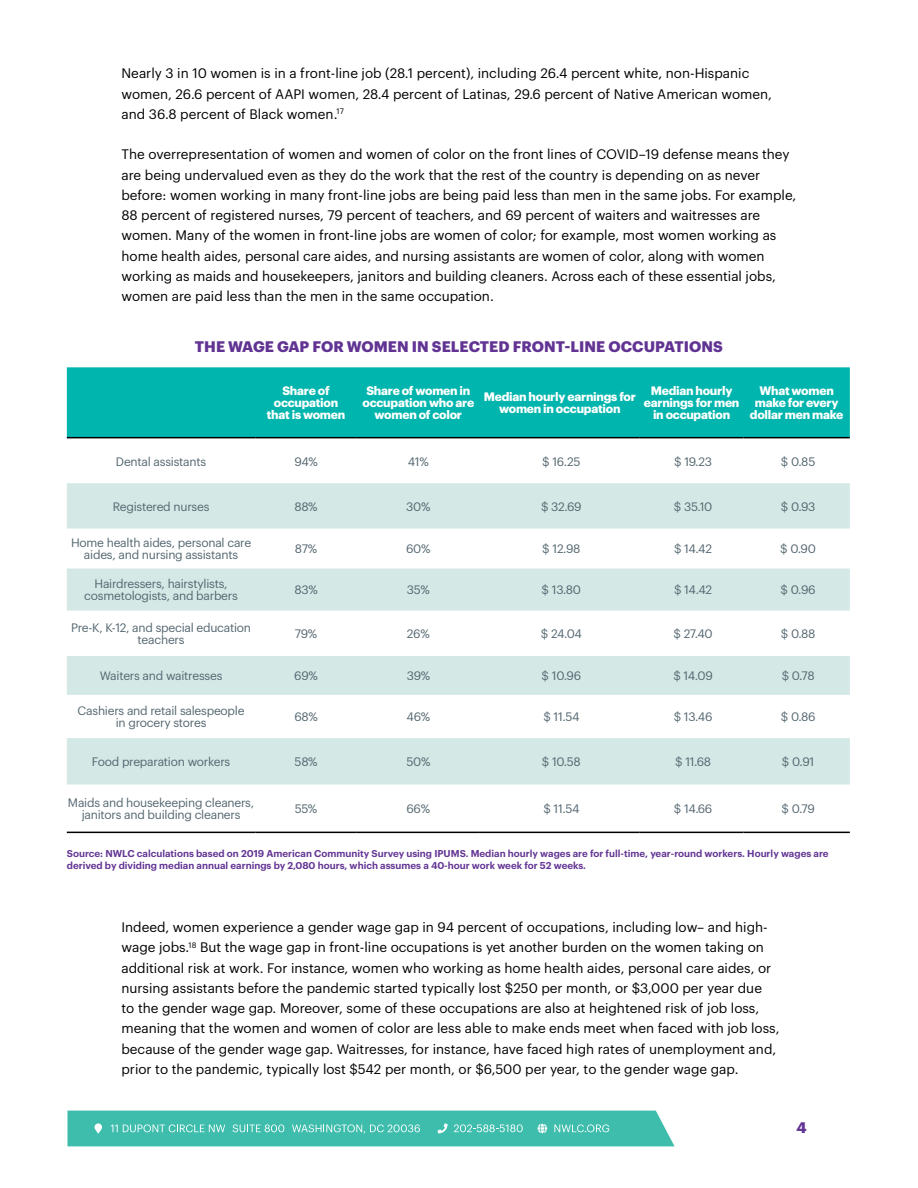
<style>
.page{position:relative;width:918px;height:1188px;background:#fff}
.page>*{position:absolute;margin:0;border:0;box-sizing:border-box;transform-origin:0 0}
.t1{font:700 15px "Graphik";letter-spacing:.005em;color:#613393}
.t2{font:13.5px/20.2px "Graphik";color:#000}
.t3{font:12px/12px "Graphik";letter-spacing:-.02em;color:#546670;text-align:center}
.t4{font:700 12px/12px "Graphik";letter-spacing:-.02em;color:#fff;text-align:center}
.t5{font:600 9.75px/11.7px "Graphik";color:#633594}
</style>
<div class="page">
<svg style="left:67px;top:1111px;width:608px;height:35px;background:#4ac1b2"></svg>
<div style="left:67px;top:367px;width:783px;height:70px;background:#00b5ad"></div>
<svg style="left:67px;top:438px;width:783px;height:394px"></svg>
<svg style="left:67px;top:483px;width:783px;height:301px;fill:#d4e9e6"></svg>
<hr style="left:67px;top:437px;width:188px;height:1px;background:#000">
<hr style="left:255px;top:437px;width:102px;height:1px;background:#000">
<hr style="left:357px;top:437px;width:123px;height:1px;background:#000">
<hr style="left:480px;top:437px;width:160px;height:1px;background:#000">
<hr style="left:640px;top:437px;width:103px;height:1px;background:#000">
<hr style="left:743px;top:437px;width:107px;height:1px;background:#000">
<hr style="left:67px;top:832px;width:188px;height:1px;background:#000">
<hr style="left:255px;top:832px;width:102px;height:1px;background:#000">
<hr style="left:357px;top:832px;width:123px;height:1px;background:#000">
<hr style="left:480px;top:832px;width:160px;height:1px;background:#000">
<hr style="left:640px;top:832px;width:103px;height:1px;background:#000">
<hr style="left:743px;top:832px;width:107px;height:1px;background:#000">
<p class="t2" style="left:122px;top:62px;width:652px">Nearly 3 in 10 women is in a front-line job (28.1 percent), including 26.4 percent white, non-Hispanic women, 26.6 percent of AAPI women, 28.4 percent of Latinas, 29.6 percent of Native American women, and 36.8 percent of Black women.<sup>17</sup></p>
<p class="t2" style="left:121px;top:143px;width:676px">The overrepresentation of women and women of color on the front lines of COVID–19 defense means they are being undervalued even as they do the work that the rest of the country is depending on as never before: women working in many front-line jobs are being paid less than men in the same jobs. For example, 88 percent of registered nurses, 79 percent of teachers, and 69 percent of waiters and waitresses are women. Many of the women in front-line jobs are women of color; for example, most women working as home health aides, personal care aides, and nursing assistants are women of color, along with women working as maids and housekeepers, janitors and building cleaners. Across each of these essential jobs, women are paid less than the men in the same occupation.</p>
<p class="t1" style="left:195px;top:335px;width:530px">THE WAGE GAP FOR WOMEN IN SELECTED FRONT-LINE OCCUPATIONS</p>
<p class="t4" style="left:267px;top:384px;width:80px">Share of occupation that is women</p>
<p class="t4" style="left:363px;top:384px;width:113px">Share of women in occupation who are women of color</p>
<p class="t4" style="left:484px;top:390px;width:154px">Median hourly earnings for women in occupation</p>
<p class="t4" style="left:644px;top:384px;width:97px">Median hourly earnings for men in occupation</p>
<p class="t4" style="left:750px;top:384px;width:95px">What women make for every dollar men make</p>
<p class="t3" style="left:116px;top:454px;width:92px">Dental assistants</p>
<p class="t3" style="left:294px;top:454px;width:25px">94%</p>
<p class="t3" style="left:408px;top:454px;width:22px">41%</p>
<p class="t3" style="left:542px;top:454px;width:40px">$ 16.25</p>
<p class="t3" style="left:674px;top:454px;width:39px">$ 19.23</p>
<p class="t3" style="left:781px;top:454px;width:36px">$ 0.85</p>
<p class="t3" style="left:113px;top:499px;width:98px">Registered nurses</p>
<p class="t3" style="left:295px;top:499px;width:25px">88%</p>
<p class="t3" style="left:406px;top:499px;width:26px">30%</p>
<p class="t3" style="left:541px;top:499px;width:42px">$ 32.69</p>
<p class="t3" style="left:674px;top:499px;width:40px">$ 35.10</p>
<p class="t3" style="left:781px;top:499px;width:36px">$ 0.93</p>
<p class="t3" style="left:71px;top:536px;width:182px">Home health aides, personal care aides, and nursing assistants</p>
<p class="t3" style="left:295px;top:542px;width:24px">87%</p>
<p class="t3" style="left:406px;top:542px;width:26px">60%</p>
<p class="t3" style="left:542px;top:542px;width:40px">$ 12.98</p>
<p class="t3" style="left:674px;top:542px;width:40px">$ 14.42</p>
<p class="t3" style="left:780px;top:542px;width:37px">$ 0.90</p>
<p class="t3" style="left:84px;top:577px;width:155px">Hairdressers, hairstylists, cosmetologists, and barbers</p>
<p class="t3" style="left:294px;top:583px;width:25px">83%</p>
<p class="t3" style="left:407px;top:583px;width:24px">35%</p>
<p class="t3" style="left:542px;top:583px;width:41px">$ 13.80</p>
<p class="t3" style="left:674px;top:583px;width:40px">$ 14.42</p>
<p class="t3" style="left:781px;top:583px;width:36px">$ 0.96</p>
<p class="t3" style="left:71px;top:621px;width:182px">Pre-K, K-12, and special education teachers</p>
<p class="t3" style="left:295px;top:627px;width:24px">79%</p>
<p class="t3" style="left:407px;top:627px;width:24px">26%</p>
<p class="t3" style="left:541px;top:627px;width:42px">$ 24.04</p>
<p class="t3" style="left:673px;top:627px;width:41px">$ 27.40</p>
<p class="t3" style="left:781px;top:627px;width:36px">$ 0.88</p>
<p class="t3" style="left:100px;top:669px;width:124px">Waiters and waitresses</p>
<p class="t3" style="left:294px;top:669px;width:25px">69%</p>
<p class="t3" style="left:407px;top:669px;width:25px">39%</p>
<p class="t3" style="left:542px;top:669px;width:41px">$ 10.96</p>
<p class="t3" style="left:673px;top:669px;width:41px">$ 14.09</p>
<p class="t3" style="left:782px;top:669px;width:34px">$ 0.78</p>
<p class="t3" style="left:78px;top:704px;width:168px">Cashiers and retail salespeople in grocery stores</p>
<p class="t3" style="left:294px;top:710px;width:25px">68%</p>
<p class="t3" style="left:407px;top:710px;width:25px">46%</p>
<p class="t3" style="left:543px;top:710px;width:38px">$ 11.54</p>
<p class="t3" style="left:674px;top:710px;width:40px">$ 13.46</p>
<p class="t3" style="left:781px;top:710px;width:36px">$ 0.86</p>
<p class="t3" style="left:92px;top:755px;width:140px">Food preparation workers</p>
<p class="t3" style="left:295px;top:755px;width:24px">58%</p>
<p class="t3" style="left:406px;top:755px;width:26px">50%</p>
<p class="t3" style="left:542px;top:755px;width:41px">$ 10.58</p>
<p class="t3" style="left:675px;top:755px;width:37px">$ 11.68</p>
<p class="t3" style="left:782px;top:755px;width:34px">$ 0.91</p>
<p class="t3" style="left:68px;top:796px;width:188px">Maids and housekeeping cleaners, janitors and building cleaners</p>
<p class="t3" style="left:295px;top:802px;width:24px">55%</p>
<p class="t3" style="left:407px;top:802px;width:25px">66%</p>
<p class="t3" style="left:543px;top:802px;width:38px">$ 11.54</p>
<p class="t3" style="left:674px;top:802px;width:40px">$ 14.66</p>
<p class="t3" style="left:782px;top:802px;width:35px">$ 0.79</p>
<p class="t5" style="left:67px;top:847px;width:763px">Source: NWLC calculations based on 2019 American Community Survey using IPUMS. Median hourly wages are for full-time, year-round workers. Hourly wages are derived by dividing median annual earnings by 2,080 hours, which assumes a 40-hour work week for 52 weeks.</p>
<p class="t2" style="left:122px;top:916px;width:660px">Indeed, women experience a gender wage gap in 94 percent of occupations, including low– and high&shy;wage jobs.<sup>18</sup> But the wage gap in front-line occupations is yet another burden on the women taking on additional risk at work. For instance, women who working as home health aides, personal care aides, or nursing assistants before the pandemic started typically lost $250 per month, or $3,000 per year due<br>to the gender wage gap. Moreover, some of these occupations are also at heightened risk of job loss, meaning that the women and women of color are less able to make ends meet when faced with job loss, because of the gender wage gap. Waitresses, for instance, have faced high rates of unemployment and, prior to the pandemic, typically lost $542 per month, or $6,500 per year, to the gender wage gap.</p>
<p class="t1" style="left:797px;top:1116px;width:12px">4</p>
</div>
